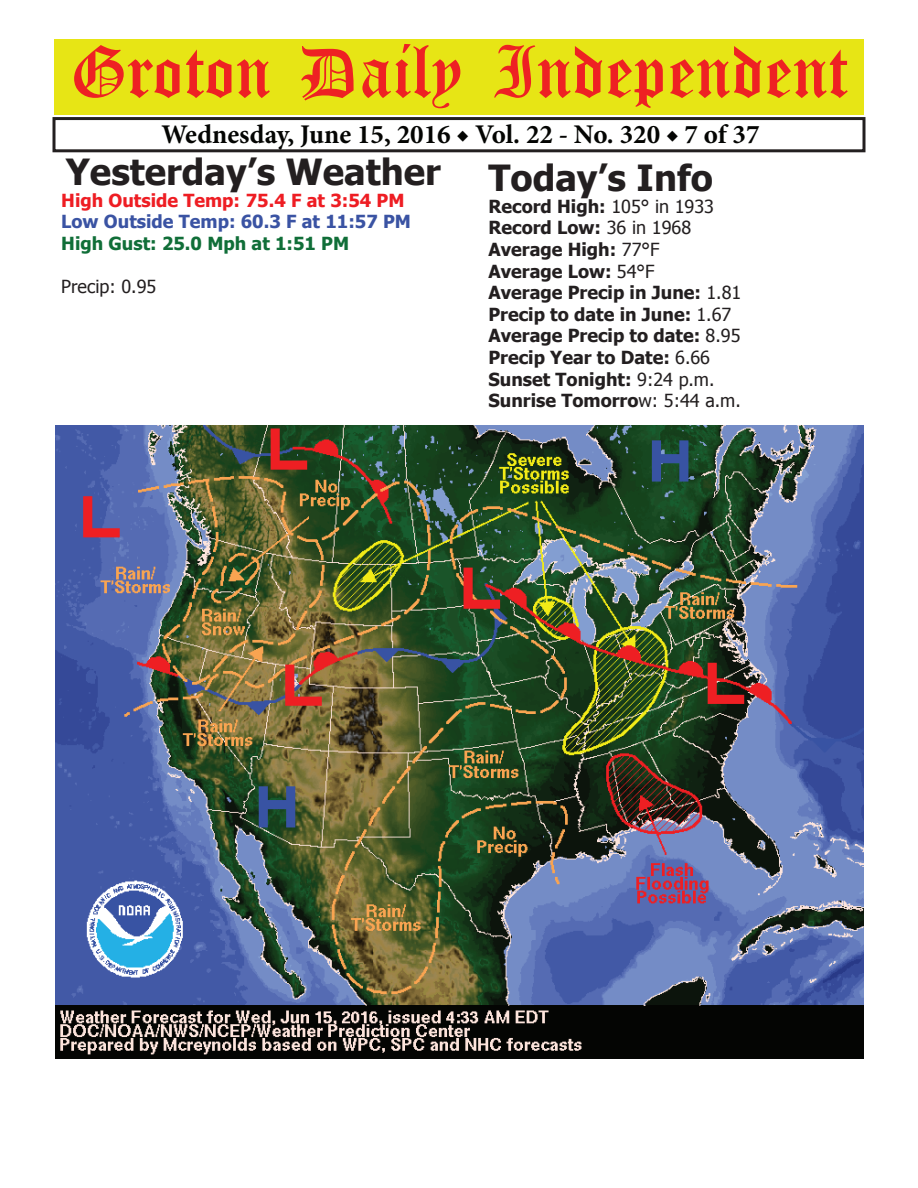
<style>
.page{position:relative;width:918px;height:1188px;background:#fff}
.page>*{position:absolute;margin:0;border:0;box-sizing:border-box;transform-origin:0 0}
.t1{font:54px "Old English Five";color:#ee2123}
.t2{font:700 36px "Tahoma";color:#231f20}
.t3{font:700 27px "Minion Pro";color:#040503}
.t4{font:700 18px/21.6px "Tahoma";color:#231f20}
.t5{font:700 18px "Tahoma";color:#ee1d23}
.t6{font:700 18px "Tahoma";color:#3a53a3}
.t7{font:700 18px "Tahoma";color:#106e38}
.t8{font:18px "Tahoma";color:#231f20}
.s1{font-weight:400}
</style>
<div class="page">
<div style="left:52px;top:117px;width:814px;height:35px;border:3px solid #231f20"></div>
<div style="left:54px;top:40px;width:810px;height:75px;background:#e7e515"></div>
<img style="left:56px;top:426px;width:808px;height:632px">
<h1 class="t1" style="left:70px;top:47px;width:779px">Groton Daily Independent</h1>
<h3 class="t3" style="left:161px;top:116px;width:600px">Wednesday, June 15, 2016 ◆ Vol. 22 - No. 320 ◆ 7 of 37</h3>
<h2 class="t2" style="left:66px;top:147px;width:376px">Yesterday’s Weather</h2>
<p class="t5" style="left:61px;top:188px;width:345px">High Outside Temp: 75.4 F at 3:54 PM</p>
<p class="t6" style="left:61px;top:209px;width:351px">Low Outside Temp: 60.3 F at 11:57 PM</p>
<p class="t7" style="left:61px;top:231px;width:289px">High Gust: 25.0 Mph at 1:51 PM</p>
<p class="t8" style="left:61px;top:275px;width:97px">Precip: 0.95</p>
<h2 class="t2" style="left:488px;top:153px;width:226px">Today’s Info</h2>
<p class="t4" style="left:488px;top:194px;width:254px">Record High: <span class="s1">105° in 1933<br></span>Record Low: <span class="s1">36 in 1968<br></span>Average High: <span class="s1">77°F<br></span>Average Low: <span class="s1">54°F<br></span>Average Precip in June: <span class="s1">1.81<br></span>Precip to date in June: <span class="s1">1.67<br></span>Average Precip to date: <span class="s1">8.95<br></span>Precip Year to Date: <span class="s1">6.66<br></span>Sunset Tonight: <span class="s1">9:24 p.m.<br></span>Sunrise Tomorro<span class="s1">w: 5:44 a.m.</span></p>
</div>
